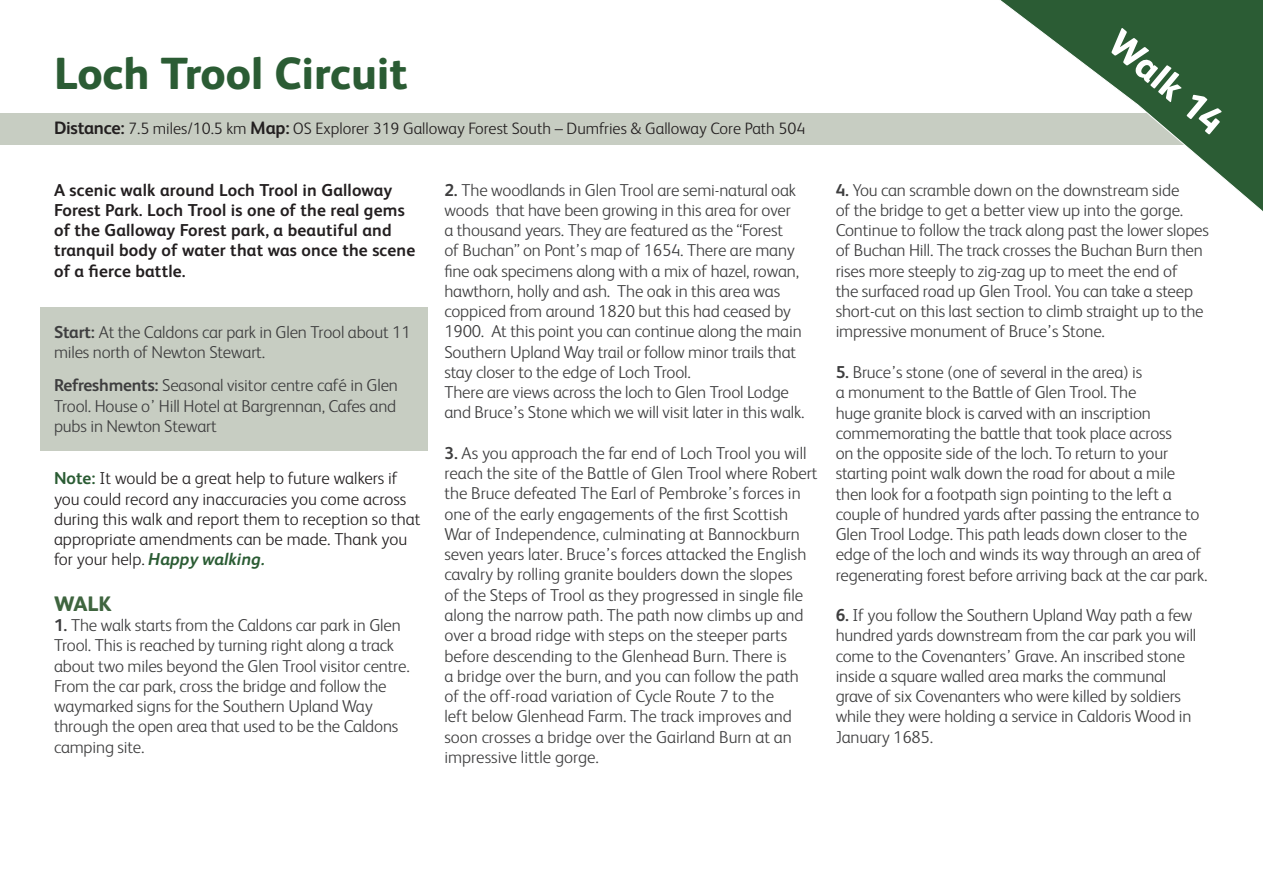
<style>
.page{position:relative;width:1263px;height:893px;background:#fff}
.page>*{position:absolute;margin:0;border:0;box-sizing:border-box;transform-origin:0 0}
.t1{font:800 45px "FS Albert";color:#2b5c34}
.t2{font:800 37.5px "FS Albert";color:#fff}
.t3{font:800 21px "FS Albert";color:#3f653f}
.t4{font:300 17.25px/20.2px "FS Albert";letter-spacing:-.01em;color:#3e3e3f}
.t5{font:300 17.25px/20.2px "FS Albert";color:#231f20}
.t6{font:700 17.25px/20.2px "FS Albert";letter-spacing:.01em;color:#231f20}
.t7{font:300 16.5px "FS Albert";color:#231f20}
.s1{font-weight:700;font-size:18px}
.s2{font-weight:700}
.s3{font-weight:700;color:#2b5c34}
.s4{font-weight:700;font-style:italic;color:#2b5c34}
</style>
<div class="page">
<div style="left:40px;top:307px;width:387px;height:144px;background:#c7cdc2"></div>
<div style="left:0;top:113px;width:1263px;height:32px;background:#c7cdc2"></div>
<svg style="left:1000px;top:0;width:263px;height:211px"></svg>
<h1 class="t1" style="left:54px;top:48px;width:355px">Loch Trool Circuit</h1>
<p class="t7" style="left:54px;top:119px;width:753px"><span class="s1">Distance:</span> 7.5 miles/10.5 km <span class="s1">Map:</span> OS Explorer 319 Galloway Forest South – Dumfries &amp; Galloway Core Path 504</p>
<p class="t6" style="left:54px;top:180px;width:363px">A scenic walk around Loch Trool in Galloway Forest Park. Loch Trool is one of the real gems of the Galloway Forest park, a beautiful and tranquil body of water that was once the scene of a fierce battle.</p>
<p class="t4" style="left:54px;top:322px;width:358px"><span class="s2">Start:</span> At the Caldons car park in Glen Trool about 11 miles north of Newton Stewart.</p>
<p class="t4" style="left:54px;top:375px;width:345px;text-align:justify"><span class="s2">Refreshments:</span> Seasonal visitor centre café in Glen Trool. House o’ Hill Hotel at Bargrennan, Cafes and pubs in Newton Stewart</p>
<p class="t5" style="left:54px;top:468px;width:368px"><span class="s3">Note:</span> It would be a great help to future walkers if you could record any inaccuracies you come across during this walk and report them to reception so that appropriate amendments can be made. Thank you for your help. <span class="s4">Happy walking.</span></p>
<p class="t3" style="left:54px;top:592px;width:59px">WALK</p>
<p class="t4" style="left:54px;top:615px;width:357px"><span class="s2">1.</span> The walk starts from the Caldons car park in Glen Trool. This is reached by turning right along a track about two miles beyond the Glen Trool visitor centre.<br>From the car park, cross the bridge and follow the waymarked signs for the Southern Upland Way through the open area that used to be the Caldons camping site.</p>
<p class="t4" style="left:444px;top:180px;width:361px"><span class="s2">2.</span> The woodlands in Glen Trool are semi-natural oak woods that have been growing in this area for over<br>a thousand years. They are featured as the “Forest<br>of Buchan” on Pont’s map of 1654. There are many fine oak specimens along with a mix of hazel, rowan, hawthorn, holly and ash. The oak in this area was coppiced from around 1820 but this had ceased by 1900. At this point you can continue along the main Southern Upland Way trail or follow minor trails that stay closer to the edge of Loch Trool.<br>There are views across the loch to Glen Trool Lodge and Bruce’s Stone which we will visit later in this walk.</p>
<p class="t4" style="left:444px;top:443px;width:375px"><span class="s2">3.</span> As you approach the far end of Loch Trool you will reach the site of the Battle of Glen Trool where Robert the Bruce defeated The Earl of Pembroke’s forces in one of the early engagements of the first Scottish War of Independence, culminating at Bannockburn seven years later. Bruce’s forces attacked the English cavalry by rolling granite boulders down the slopes<br>of the Steps of Trool as they progressed in single file along the narrow path. The path now climbs up and over a broad ridge with steps on the steeper parts before descending to the Glenhead Burn. There is<br>a bridge over the burn, and you can follow the path of the off-road variation of Cycle Route 7 to the<br>left below Glenhead Farm. The track improves and soon crosses a bridge over the Gairland Burn at an impressive little gorge.</p>
<h2 class="t2" style="left:1127px;top:21px;width:140px;rotate:40deg">Walk 14</h2>
<p class="t4" style="left:836px;top:180px;width:375px"><span class="s2">4.</span> You can scramble down on the downstream side<br>of the bridge to get a better view up into the gorge.<br>Continue to follow the track along past the lower slopes of Buchan Hill. The track crosses the Buchan Burn then rises more steeply to zig-zag up to meet the end of<br>the surfaced road up Glen Trool. You can take a steep short-cut on this last section to climb straight up to the impressive monument of Bruce’s Stone.</p>
<p class="t4" style="left:836px;top:362px;width:373px"><span class="s2">5.</span> Bruce’s stone (one of several in the area) is<br>a monument to the Battle of Glen Trool. The<br>huge granite block is carved with an inscription commemorating the battle that took place across<br>on the opposite side of the loch. To return to your starting point walk down the road for about a mile then look for a footpath sign pointing to the left a couple of hundred yards after passing the entrance to Glen Trool Lodge. This path leads down closer to the edge of the loch and winds its way through an area of regenerating forest before arriving back at the car park.</p>
<p class="t4" style="left:836px;top:605px;width:362px"><span class="s2">6.</span> If you follow the Southern Upland Way path a few hundred yards downstream from the car park you will come to the Covenanters’ Grave. An inscribed stone inside a square walled area marks the communal grave of six Covenanters who were killed by soldiers while they were holding a service in Caldoris Wood in January 1685.</p>
</div>
